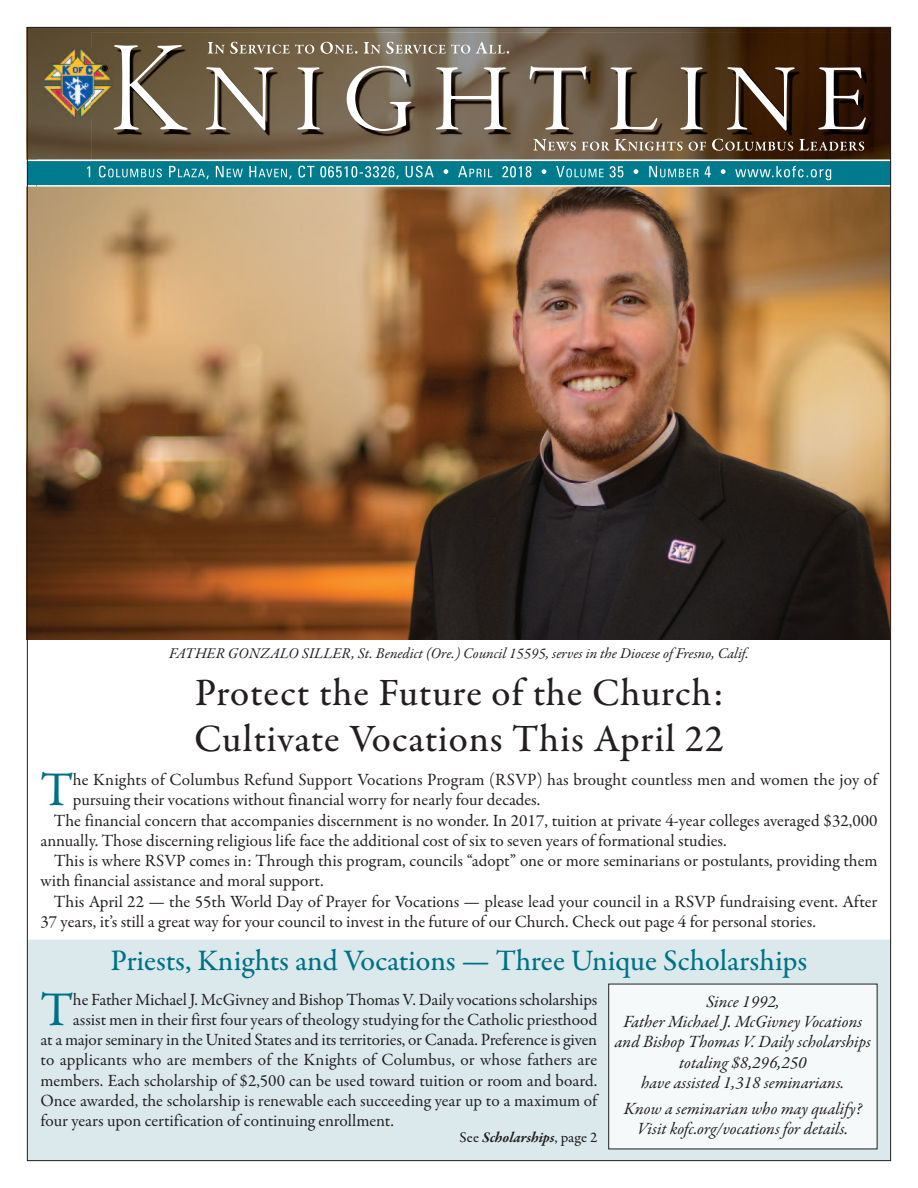
<style>
.page{position:relative;width:918px;height:1188px;background:#fff}
.page>*{position:absolute;margin:0;border:0;box-sizing:border-box;transform-origin:0 0}
.t1{font:132px "Garamond Premr Pro Lt Disp";letter-spacing:.125em;color:#fff}
.t2{font:48.75px "Garamond Premr Pro";color:#007184}
.t3{font:500 39px/46.8px "Garamond Premr Pro";letter-spacing:.02em;color:#231f20}
.t4{font:500 30px "Garamond Premr Pro";color:#007184}
.t5{font:17.25px "Garamond Premr Pro";color:#231f20}
.t6{font:italic 17.25px/20.2px "Garamond Premr Pro";color:#231f20;text-align:center}
.t7{font:italic 15px "Garamond Premr Pro";color:#231f20}
.t8{font:italic 700 15px "Garamond Premr Pro";letter-spacing:-.01em;color:#231f20}
.s1{font-weight:500;font-style:normal}
</style>
<div class="page">
<div style="left:29px;top:940px;width:860px;height:219px;background:#dbe9ed"></div>
<img style="left:29px;top:187px;width:860px;height:452px">
<img style="left:37px;top:26px;width:855px;height:170px">
<img style="left:37px;top:187px;width:852px;height:9px">
<img style="left:891px;top:32px;width:1px;height:128px">
<img style="left:208px;top:42px;width:47px;height:12px">
<img style="left:533px;top:139px;width:36px;height:12px">
<img style="left:43px;top:49px;width:70px;height:69px">
<img style="left:37px;top:160px;width:855px;height:27px">
<img style="left:87px;top:166px;width:218px;height:13px">
<img style="left:735px;top:166px;width:96px;height:14px">
<div style="left:609px;top:984px;width:268px;height:165px;background:#f6f9fa"></div>
<h1 class="t1" style="left:108px;top:37px;width:762px">Knightline</h1>
<p class="t7" style="left:169px;top:647px;width:581px">FATHER GONZALO SILLER, St. Benedict (Ore.) Council 15595, serves in the Diocese of Fresno, Calif.</p>
<h3 class="t3" style="left:194px;top:672px;width:531px">Protect the Future of the Church:<br>Cultivate Vocations This April 22</h3>
<h2 class="t2" style="left:40px;top:771px;width:34px">T</h2>
<p class="t5" style="left:73px;top:773px;width:806px">he Knights of Columbus Refund Support Vocations Program (RSVP) has brought countless men and women the joy of</p>
<p class="t5" style="left:73px;top:793px;width:469px">pursuing their vocations without financial worry for nearly four decades.</p>
<p class="t5" style="left:54px;top:813px;width:825px">The financial concern that accompanies discernment is no wonder. In 2017, tuition at private 4-year colleges averaged $32,000</p>
<p class="t5" style="left:41px;top:834px;width:688px">annually. Those discerning religious life face the additional cost of six to seven years of formational studies.</p>
<p class="t5" style="left:54px;top:854px;width:825px">This is where RSVP comes in: Through this program, councils “adopt” one or more seminarians or postulants, providing them</p>
<p class="t5" style="left:40px;top:874px;width:285px">with financial assistance and moral support.</p>
<p class="t5" style="left:54px;top:894px;width:825px">This April 22 — the 55th World Day of Prayer for Vocations — please lead your council in a RSVP fundraising event. After</p>
<p class="t5" style="left:40px;top:915px;width:777px">37 years, it’s still a great way for your council to invest in the future of our Church. Check out page 4 for personal stories.</p>
<h3 class="t4" style="left:111px;top:949px;width:698px">Priests, Knights and Vocations — Three Unique Scholarships</h3>
<h2 class="t2" style="left:41px;top:990px;width:34px">T</h2>
<p class="t5" style="left:73px;top:992px;width:526px">he Father Michael J. McGivney and Bishop Thomas V. Daily vocations scholarships</p>
<p class="t5" style="left:73px;top:1013px;width:526px">assist men in their first four years of theology studying for the Catholic priesthood</p>
<p class="t5" style="left:41px;top:1033px;width:558px">at a major seminary in the United States and its territories, or Canada. Preference is given</p>
<p class="t5" style="left:40px;top:1053px;width:558px">to applicants who are members of the Knights of Columbus, or whose fathers are</p>
<p class="t5" style="left:40px;top:1073px;width:558px">members. Each scholarship of $2,500 can be used toward tuition or room and board.</p>
<p class="t5" style="left:40px;top:1094px;width:558px">Once awarded, the scholarship is renewable each succeeding year up to a maximum of</p>
<p class="t5" style="left:40px;top:1114px;width:355px">four years upon certification of continuing enrollment.</p>
<p class="t8" style="left:460px;top:1132px;width:139px"><span class="s1">See</span> Scholarships<span class="s1">, page 2</span></p>
<p class="t6" style="left:615px;top:993px;width:258px">Since 1992,<br>Father Michael J. McGivney Vocations and Bishop Thomas V. Daily scholarships totaling $8,296,250<br>have assisted 1,318 seminarians.</p>
<p class="t6" style="left:624px;top:1100px;width:240px">Know a seminarian who may qualify?<br>Visit kofc.org/vocations for details.</p>
</div>
